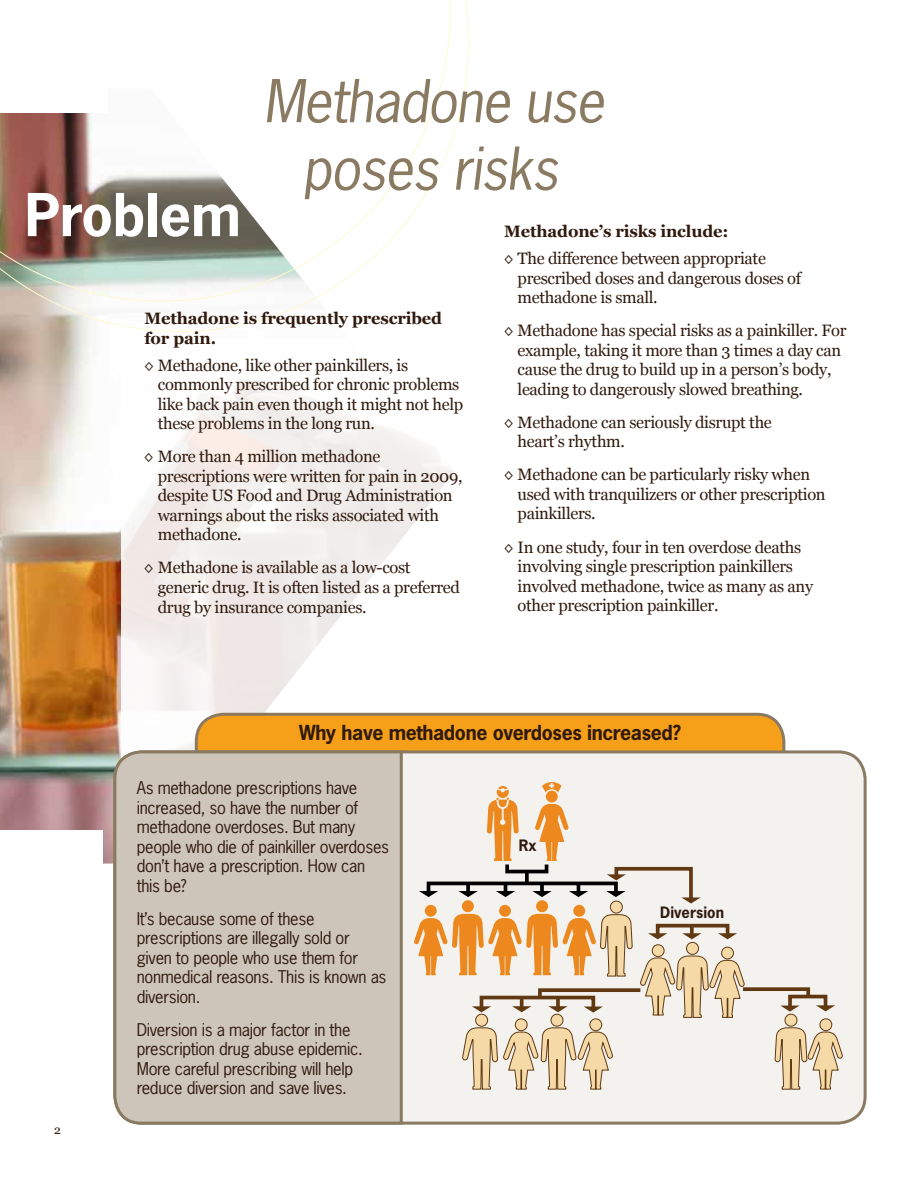
<style>
.page{position:relative;width:918px;height:1188px;background:#fff}
.page>*{position:absolute;margin:0;border:0;box-sizing:border-box;transform-origin:0 0}
.t1{font:italic 55.5px/67.5px "News Gothic Std";letter-spacing:-.02em;color:#8a7a62;text-align:center}
.t2{font:700 55.5px "News Gothic Std";color:#fff}
.t3{font:700 19.5px "News Gothic Std";letter-spacing:-.02em;color:#301a0e}
.t4{font:16.5px/19.5px "Georgia";letter-spacing:-.02em;color:#301a0e}
.t5{font:16.5px/19.5px "News Gothic Std";letter-spacing:-.02em;color:#301a0e}
.t6{font:700 16.5px/19.5px "Georgia";letter-spacing:-.01em;color:#301a0e}
.t7{font:700 14.85px "News Gothic Std";color:#301a0e}
.t8{font:12px "Georgia";color:#301a0e}
</style>
<div class="page">
<img style="left:0;top:332px;width:121px;height:532px">
<div style="left:0;top:830px;width:103px;height:173px;background:#fff"></div>
<svg style="left:0;top:0;width:469px;height:332px"></svg>
<svg style="left:0;top:0;width:450px;height:302px"></svg>
<svg style="left:121px;top:379px;width:390px;height:370px"></svg>
<div style="left:196px;top:714px;width:588px;height:249px;background:#f6a01a;border-radius:27px"></div>
<div style="left:115px;top:752px;width:750px;height:371px;background:#f4f2ef;border-radius:27px"></div>
<div style="left:112px;top:749px;width:292px;height:376px;background:#cec5ba"></div>
<svg style="left:414px;top:782px;width:429px;height:308px"></svg>
<div style="left:505px;top:863px;width:43px;height:10px;border:4px solid #000"></div>
<svg style="left:525px;top:872px;width:4px;height:12px"></svg>
<h1 class="t1" style="left:263px;top:69px;width:342px">Methadone use poses risks</h1>
<h1 class="t2" style="left:25px;top:178px;width:217px">Problem</h1>
<p class="t6" style="left:504px;top:222px;width:226px">Methadone’s risks include:</p>
<p class="t4" style="left:518px;top:249px;width:285px;text-indent:-13px">◊ The difference between appropriate prescribed doses and dangerous doses of methadone is small.</p>
<p class="t4" style="left:518px;top:321px;width:330px;text-indent:-13px">◊ Methadone has special risks as a painkiller. For example, taking it more than 3 times a day can cause the drug to build up in a person’s body, leading to dangerously slowed breathing.</p>
<p class="t4" style="left:518px;top:413px;width:256px;text-indent:-13px">◊ Methadone can seriously disrupt the heart’s rhythm.</p>
<p class="t4" style="left:518px;top:465px;width:310px;text-indent:-13px">◊ Methadone can be particularly risky when used with tranquilizers or other prescription painkillers.</p>
<p class="t4" style="left:518px;top:537px;width:297px;text-indent:-13px">◊ In one study, four in ten overdose deaths involving single prescription painkillers involved methadone, twice as many as any other prescription painkiller.</p>
<p class="t6" style="left:144px;top:309px;width:299px">Methadone is frequently prescribed for pain.</p>
<p class="t4" style="left:158px;top:356px;width:307px;text-indent:-13px">◊ Methadone, like other painkillers, is commonly prescribed for chronic problems like back pain even though it might not help these problems in the long run.</p>
<p class="t4" style="left:158px;top:447px;width:306px;text-indent:-13px">◊ More than 4 million methadone prescriptions were written for pain in 2009, despite US Food and Drug Administration warnings about the risks associated with methadone.</p>
<p class="t4" style="left:158px;top:558px;width:304px;text-indent:-13px">◊ Methadone is available as a low-cost generic drug. It is often listed as a preferred drug by insurance companies.</p>
<p class="t3" style="left:299px;top:720px;width:384px">Why have methadone overdoses increased?</p>
<p class="t8" style="left:54px;top:1123px;width:8px">2</p>
<p class="t5" style="left:137px;top:778px;width:254px">As methadone prescriptions have increased, so have the number of methadone overdoses. But many people who die of painkiller overdoses don’t have a prescription. How can this be?</p>
<p class="t5" style="left:137px;top:909px;width:251px">It’s because some of these prescriptions are illegally sold or given to people who use them for nonmedical reasons. This is known as diversion.</p>
<p class="t5" style="left:137px;top:1020px;width:227px">Diversion is a major factor in the prescription drug abuse epidemic.<br>More careful prescribing will help reduce diversion and save lives.</p>
<p class="t7" style="left:519px;top:835px;width:19px">Rx</p>
<p class="t7" style="left:660px;top:903px;width:65px">Diversion</p>
</div>
